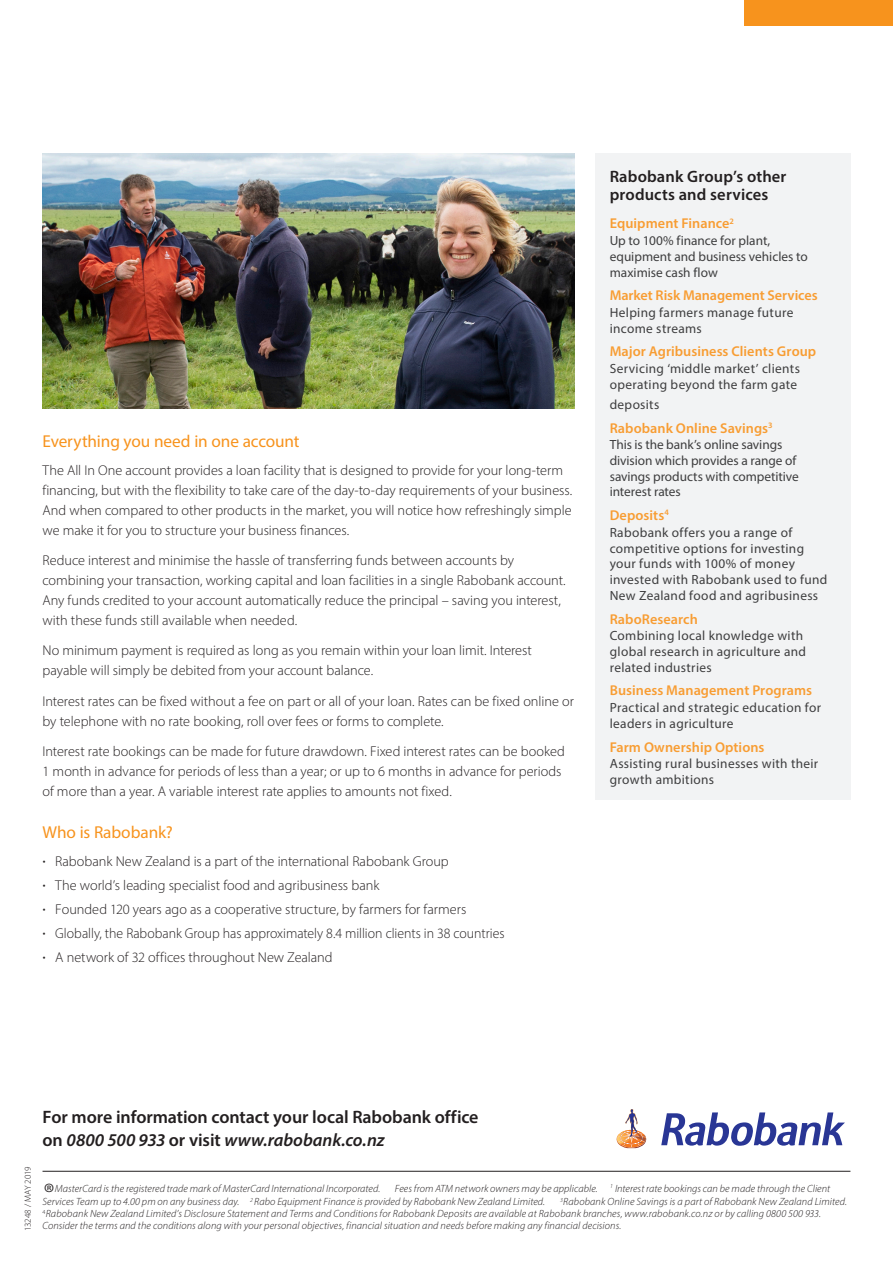
<style>
.page{position:relative;width:893px;height:1263px;background:#fff}
.page>*{position:absolute;margin:0;border:0;box-sizing:border-box;transform-origin:0 0}
.disclaimer{font:italic 300 27px "Myriad Pro";color:#231f20}
.Call_To_Action_For_m{font:600 18px/22.5px "Myriad Pro";letter-spacing:-.005em;color:#231f20}
.Subhead_Orange{font:17.25px "Myriad Pro";letter-spacing:-.005em;color:#f7931d}
.White_Box_Heading{font:600 16.5px/18px "Myriad Pro";letter-spacing:.01em;color:#231f20}
.Body{font:300 14.25px/19.8px "Myriad Pro";color:#231f20}
.White_Box_Subheading{font:600 14.25px "Myriad Pro";letter-spacing:.005em;color:#f89d33}
.White_Box_Body{font:13.35px/15.8px "Myriad Pro";letter-spacing:.02em;color:#3e3e3f}
.White_Box_Body-2{font:13.35px/15.8px "Myriad Pro";letter-spacing:-.005em;color:#3e3e3f}
.White_Box_Body-3{font:13.35px/15.8px "Myriad Pro";color:#3e3e3f}
.disclaimer-2{font:italic 300 10.5px/12px "Myriad Pro";letter-spacing:.01em;color:#231f20}
.Job_No____Date{font:300 9px "Myriad Pro";letter-spacing:-.025em;color:#231f20}
.s1{font-weight:400;font-size:16.5px}
.s2{font-style:italic}
</style>
<div class="page">
<svg style="left:661px;top:1112px;width:184px;height:34px"></svg>
<svg style="left:616px;top:1109px;width:31px;height:39px"></svg>
<div style="left:595px;top:153px;width:255px;height:646px;background:#f2f3f4"></div>
<img style="left:43px;top:153px;width:531px;height:255px">
<hr style="left:43px;top:1171px;width:807px;height:1px;background:#231f20">
<div style="left:744px;top:0;width:149px;height:26px;background:#f7931d"></div>
<p class="Subhead_Orange" style="left:43px;top:430px;width:259px">Everything you need in one account</p>
<p class="Body" style="left:43px;top:460px;width:531px">The All In One account provides a loan facility that is designed to provide for your long-term financing, but with the flexibility to take care of the day-to-day requirements of your business.<br>And when compared to other products in the market, you will notice how refreshingly simple we make it for you to structure your business finances.</p>
<p class="Body" style="left:43px;top:550px;width:525px">Reduce interest and minimise the hassle of transferring funds between accounts by combining your transaction, working capital and loan facilities in a single Rabobank account.<br>Any funds credited to your account automatically reduce the principal – saving you interest, with these funds still available when needed.</p>
<p class="Body" style="left:43px;top:640px;width:491px">No minimum payment is required as long as you remain within your loan limit. Interest payable will simply be debited from your account balance.</p>
<p class="Body" style="left:43px;top:691px;width:533px">Interest rates can be fixed without a fee on part or all of your loan. Rates can be fixed online or by telephone with no rate booking, roll over fees or forms to complete.</p>
<p class="Body" style="left:43px;top:741px;width:524px">Interest rate bookings can be made for future drawdown. Fixed interest rates can be booked<br>1 month in advance for periods of less than a year; or up to 6 months in advance for periods of more than a year. A variable interest rate applies to amounts not fixed.</p>
<p class="Subhead_Orange" style="left:43px;top:821px;width:132px">Who is Rabobank?</p>
<p class="Body" style="left:43px;top:851px;width:408px"><span class="s1">·</span> Rabobank New Zealand is a part of the international Rabobank Group</p>
<p class="Body" style="left:43px;top:875px;width:338px"><span class="s1">·</span> The world’s leading specialist food and agribusiness bank</p>
<p class="Body" style="left:43px;top:899px;width:425px"><span class="s1">·</span> Founded 120 years ago as a cooperative structure, by farmers for farmers</p>
<p class="Body" style="left:43px;top:923px;width:464px"><span class="s1">·</span> Globally, the Rabobank Group has approximately 8.4 million clients in 38 countries</p>
<p class="Body" style="left:43px;top:948px;width:292px"><span class="s1">·</span> A network of 32 offices throughout New Zealand</p>
<p class="White_Box_Heading" style="left:610px;top:167px;width:178px">Rabobank Group’s other products and services</p>
<p class="White_Box_Subheading" style="left:610px;top:215px;width:126px">Equipment Finance<sup>2</sup></p>
<p class="White_Box_Body-3" style="left:610px;top:232px;width:200px">Up to 100% finance for plant, equipment and business vehicles to maximise cash flow</p>
<p class="White_Box_Subheading" style="left:610px;top:286px;width:209px">Market Risk Management Services</p>
<p class="White_Box_Body" style="left:610px;top:304px;width:185px">Helping farmers manage future income streams</p>
<p class="White_Box_Subheading" style="left:610px;top:343px;width:208px">Major Agribusiness Clients Group</p>
<p class="White_Box_Body" style="left:610px;top:360px;width:192px">Servicing ‘middle market’ clients operating beyond the farm gate</p>
<p class="White_Box_Body" style="left:610px;top:396px;width:51px">deposits</p>
<p class="White_Box_Subheading" style="left:610px;top:419px;width:164px">Rabobank Online Savings<sup>3</sup></p>
<p class="White_Box_Body-2" style="left:610px;top:437px;width:190px">This is the bank’s online savings division which provides a range of savings products with competitive interest rates</p>
<p class="White_Box_Subheading" style="left:610px;top:506px;width:61px">Deposits<sup>4</sup></p>
<p class="White_Box_Body" style="left:610px;top:524px;width:219px">Rabobank offers you a range of competitive options for investing your funds with 100% of money invested with Rabobank used to fund<br>New Zealand food and agribusiness</p>
<p class="White_Box_Subheading" style="left:610px;top:610px;width:90px">RaboResearch</p>
<p class="White_Box_Body" style="left:610px;top:628px;width:198px">Combining local knowledge with global research in agriculture and related industries</p>
<p class="White_Box_Subheading" style="left:610px;top:681px;width:204px">Business Management Programs</p>
<p class="White_Box_Body" style="left:610px;top:699px;width:213px">Practical and strategic education for leaders in agriculture</p>
<p class="White_Box_Subheading" style="left:610px;top:738px;width:156px">Farm Ownership Options</p>
<p class="White_Box_Body" style="left:610px;top:755px;width:210px">Assisting rural businesses with their growth ambitions</p>
<p class="Job_No____Date" style="left:22px;top:1231px;width:65px;rotate:-90deg">13248 / MAY 2019</p>
<p class="Call_To_Action_For_m" style="left:43px;top:1105px;width:438px">For more information contact your local Rabobank office on <span class="s2">0800 500 933</span> or visit <span class="s2">www.rabobank.co.nz</span></p>
<p class="disclaimer" style="left:43px;top:1177px;width:12px">®</p>
<p class="disclaimer-2" style="left:55px;top:1182px;width:327px">MasterCard is the registered trade mark of MasterCard International Incorporated.</p>
<p class="disclaimer-2" style="left:43px;top:1181px;width:789px;line-height:13.5px;text-indent:352px">Fees from ATM network owners may be applicable. <sup>1</sup> Interest rate bookings can be made through the Client<br>Services Team up to 4.00 pm on any business day. <sup>2</sup> Rabo Equipment Finance is provided by Rabobank New Zealand Limited.</p>
<p class="disclaimer-2" style="left:43px;top:1196px;width:806px;text-indent:518px"><sup>3</sup>Rabobank Online Savings is a part of Rabobank New Zealand Limited.<br><sup>4</sup>Rabobank New Zealand Limited’s Disclosure Statement and Terms and Conditions for Rabobank Deposits are available at Rabobank branches, www.rabobank.co.nz or by calling 0800 500 933.<br>Consider the terms and the conditions along with your personal objectives, financial situation and needs before making any financial decisions.</p>
</div>
